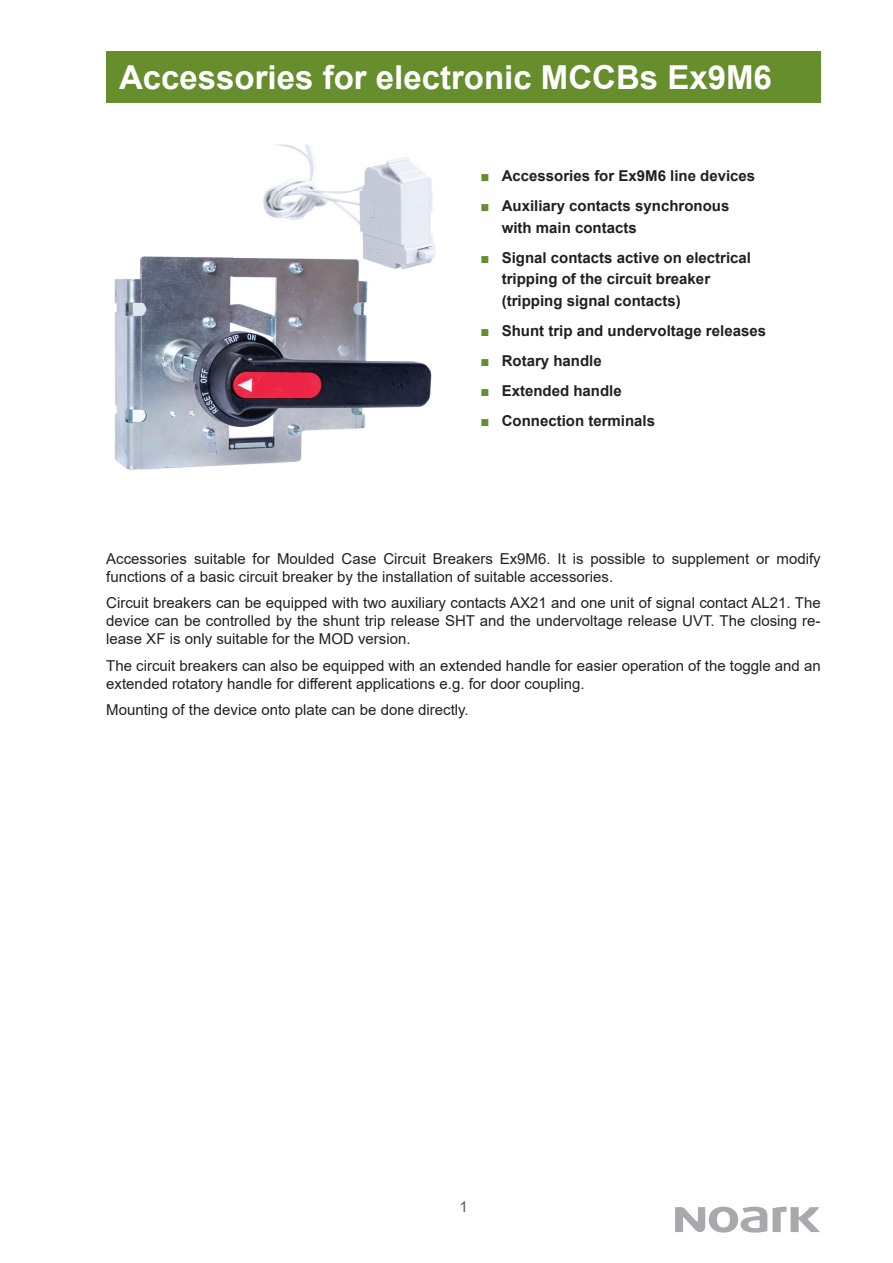
<style>
.page{position:relative;width:893px;height:1263px;background:#fff}
.page>*{position:absolute;margin:0;border:0;box-sizing:border-box;transform-origin:0 0}
.t1{font:700 33px "Arial";color:#fff}
.t2{font:15px/18px "Arial";color:#231f20}
.t3{font:700 15px/21.6px "Arial";color:#231f20}
.t4{font:15px "Arial";color:#57585a}
.s1{color:#668e2c}
</style>
<div class="page">
<div style="left:106px;top:51px;width:715px;height:51px;background:#668e2c"></div>
<svg style="left:675px;top:1206px;width:145px;height:26px"></svg>
<img style="left:265px;top:145px;width:168px;height:47px">
<img style="left:114px;top:192px;width:322px;height:278px">
<h1 class="t1" style="left:119px;top:54px;width:654px">Accessories for electronic MCCBs Ex9M6</h1>
<p class="t3" style="left:480px;top:165px;width:276px"><span class="s1">■</span> Accessories for Ex9M6 line devices</p>
<p class="t3" style="left:502px;top:195px;width:229px;text-indent:-21px"><span class="s1">■</span> Auxiliary contacts synchronous with main contacts</p>
<p class="t3" style="left:502px;top:247px;width:251px;text-indent:-21px"><span class="s1">■</span> Signal contacts active on electrical tripping of the circuit breaker (tripping signal contacts)</p>
<p class="t3" style="left:480px;top:320px;width:287px"><span class="s1">■</span> Shunt trip and undervoltage releases</p>
<p class="t3" style="left:480px;top:350px;width:123px"><span class="s1">■</span> Rotary handle</p>
<p class="t3" style="left:480px;top:380px;width:143px"><span class="s1">■</span> Extended handle</p>
<p class="t3" style="left:480px;top:411px;width:176px"><span class="s1">■</span> Connection terminals</p>
<p class="t2" style="left:106px;top:549px;width:716px">Accessories suitable for Moulded Case Circuit Breakers Ex9M6. It is possible to supplement or modify functions of a basic circuit breaker by the installation of suitable accessories.</p>
<p class="t2" style="left:106px;top:594px;width:716px;text-align:justify">Circuit breakers can be equipped with two auxiliary contacts AX21 and one unit of signal contact AL21. The device can be controlled by the shunt trip release SHT and the undervoltage release UVT. The closing re&shy;lease XF is only suitable for the MOD version.</p>
<p class="t2" style="left:106px;top:656px;width:716px">The circuit breakers can also be equipped with an extended handle for easier operation of the toggle and an extended rotatory handle for different applications e.g. for door coupling.</p>
<p class="t2" style="left:106px;top:701px;width:364px">Mounting of the device onto plate can be done directly.</p>
<p class="t4" style="left:459px;top:1197px;width:10px">1</p>
</div>
